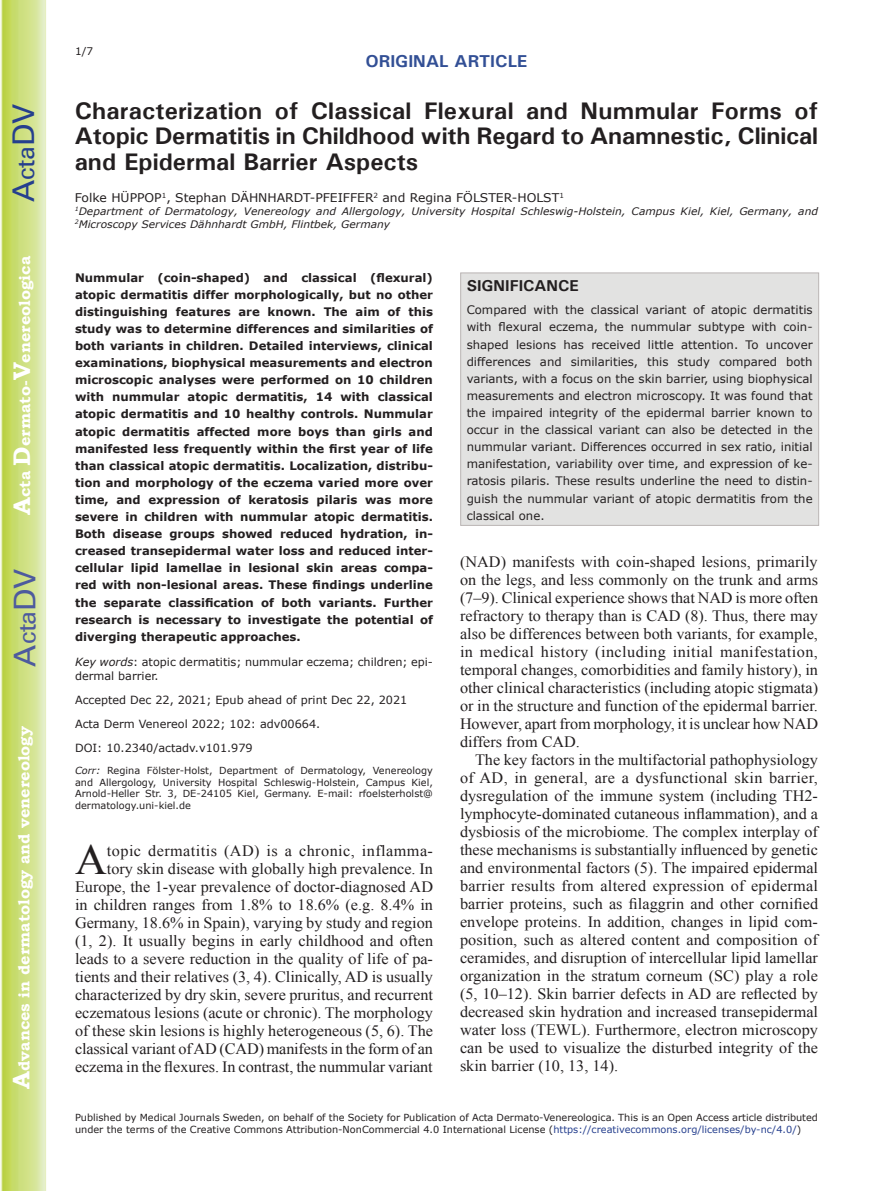
<style>
.page{position:relative;width:893px;height:1191px;background:#fff}
.page>*{position:absolute;margin:0;border:0;box-sizing:border-box;transform-origin:0 0}
.t1{font:42.9px "Times New Roman";color:#231f20}
.t2{font:30px "Univers";color:#4d5a9e}
.t3{font:30px "Univers";color:#253f8e}
.t4{font:700 24px/25.5px "Univers";color:#231f20;text-align:justify}
.t5{font:700 17.25px "Univers";color:#324f95}
.t6{font:15.75px/18px "Times New Roman";color:#231f20;text-align:justify}
.t7{font:700 15.75px "Bookman Old Style";color:#fff}
.t8{font:700 15.75px "Univers";color:#231f20}
.t9{font:12px "Verdana";color:#231f20}
.t10{font:700 11.7px/17.1px "Verdana";color:#231f20;text-align:justify}
.t11{font:11.7px/17.1px "Verdana";color:#231f20;text-align:justify}
.t12{font:11.25px/24px "Verdana";color:#231f20}
.t13{font:10.5px "Verdana";color:#231f20}
.t14{font:italic 10.35px/12.8px "Verdana";letter-spacing:.005em;color:#231f20}
.t15{font:9.75px/11.7px "Verdana";color:#231f20}
.s1{font-size:24px}
.s2{font-style:italic}
.s3{color:#253f8e}
</style>
<div class="page">
<svg style="left:1px;top:0;width:45px;height:1191px;background:#cfe084"></svg>
<div style="left:460px;top:272px;width:359px;height:254px;background:#e2e2e1;border:1px solid #bab5b4"></div>
<h2 class="t3" style="left:6px;top:202px;width:100px;rotate:-90deg">A<span class="s1">cta</span>DV</h2>
<p class="t7" style="left:15px;top:515px;width:260px;rotate:-90deg"><span class="s1">A</span>cta <span class="s1">D</span>ermato-<span class="s1">V</span>enereologica</p>
<h2 class="t2" style="left:7px;top:666px;width:100px;rotate:-90deg">A<span class="s1">cta</span>DV</h2>
<p class="t7" style="left:15px;top:1088px;width:364px;rotate:-90deg"><span class="s1">A</span>dvances in dermatology and venereology</p>
<p class="t13" style="left:75px;top:44px;width:20px">1/7</p>
<p class="t5" style="left:365px;top:50px;width:163px">ORIGINAL ARTICLE</p>
<h3 class="t4" style="left:75px;top:97px;width:745px">Characterization of Classical Flexural and Nummular Forms of Atopic Dermatitis in Childhood with Regard to Anamnestic, Clinical and Epidermal Barrier Aspects</h3>
<p class="t9" style="left:75px;top:190px;width:491px">Folke HÜPPOP<sup>1</sup>, Stephan DÄHNHARDT-PFEIFFER<sup>2</sup> and Regina FÖLSTER-HOLST<sup>1</sup></p>
<p class="t14" style="left:75px;top:205px;width:745px"><sup>1</sup>Department of Dermatology, Venereology and Allergology, University Hospital Schleswig-Holstein, Campus Kiel, Kiel, Germany, and<br><sup>2</sup>Microscopy Services Dähnhardt GmbH, Flintbek, Germany</p>
<p class="t10" style="left:75px;top:269px;width:359px">Nummular (coin-shaped) and classical (flexural) atopic dermatitis differ morphologically, but no other distinguishing features are known. The aim of this study was to determine differences and similarities of both variants in children. Detailed interviews, clinical examinations, biophysical measurements and electron microscopic analyses were performed on 10 children with nummular atopic dermatitis, 14 with classical atopic dermatitis and 10 healthy controls. Nummular atopic dermatitis affected more boys than girls and manifested less frequently within the first year of life than classical atopic dermatitis. Localization, distribu&shy;tion and morphology of the eczema varied more over time, and expression of keratosis pilaris was more severe in children with nummular atopic dermatitis.<br>Both disease groups showed reduced hydration, in&shy;creased transepidermal water loss and reduced inter&shy;cellular lipid lamellae in lesional skin areas compa&shy;red with non-lesional areas. These findings underline the separate classification of both variants. Further research is necessary to investigate the potential of diverging therapeutic approaches.</p>
<p class="t12" style="left:75px;top:655px;width:359px;line-height:13.5px"><span class="s2">Key words</span>: atopic dermatitis; nummular eczema; children; epi&shy;dermal barrier.</p>
<p class="t12" style="left:75px;top:688px;width:334px">Accepted Dec 22, 2021; Epub ahead of print Dec 22, 2021<br>Acta Derm Venereol 2022; 102: adv00664.<br>DOI: 10.2340/actadv.v101.979</p>
<p class="t15" style="left:75px;top:764px;width:359px;text-align:justify"><span class="s2">Corr:</span> Regina Fölster-Holst, Department of Dermatology, Venereology and Allergology, University Hospital Schleswig-Holstein, Campus Kiel, Arnold-Heller Str. 3, DE-24105 Kiel, Germany. E-mail: rfoelsterholst@ dermatology.uni-kiel.de</p>
<h1 class="t1" style="left:75px;top:830px;width:33px">A</h1>
<p class="t6" style="left:75px;top:841px;width:360px;text-align:right">topic dermatitis (AD) is a chronic, inflamma-<br>tory skin disease with globally high prevalence. In Europe, the 1-year prevalence of doctor-diagnosed AD in children ranges from 1.8% to 18.6% (e.g. 8.4% in Germany, 18.6% in Spain), varying by study and region (1, 2). It usually begins in early childhood and often leads to a severe reduction in the quality of life of pa&shy;tients and their relatives (3, 4). Clinically, AD is usually characterized by dry skin, severe pruritus, and recurrent eczematous lesions (acute or chronic). The morphology of these skin lesions is highly heterogeneous (5, 6). The classical variant of AD (CAD) manifests in the form of an eczema in the flexures. In contrast, the nummular variant</p>
<p class="t8" style="left:467px;top:276px;width:114px">SIGNIFICANCE</p>
<p class="t11" style="left:467px;top:302px;width:347px">Compared with the classical variant of atopic dermatitis with flexural eczema, the nummular subtype with coin&shy;shaped lesions has received little attention. To uncover differences and similarities, this study compared both variants, with a focus on the skin barrier, using biophysical measurements and electron microscopy. It was found that the impaired integrity of the epidermal barrier known to occur in the classical variant can also be detected in the nummular variant. Differences occurred in sex ratio, initial manifestation, variability over time, and expression of ke&shy;ratosis pilaris. These results underline the need to distin&shy;guish the nummular variant of atopic dermatitis from the classical one.</p>
<p class="t6" style="left:460px;top:552px;width:360px">(NAD) manifests with coin-shaped lesions, primarily on the legs, and less commonly on the trunk and arms (7–9). Clinical experience shows that NAD is more often refractory to therapy than is CAD (8). Thus, there may also be differences between both variants, for example, in medical history (including initial manifestation, temporal changes, comorbidities and family history), in other clinical characteristics (including atopic stigmata) or in the structure and function of the epidermal barrier.<br>However, apart from morphology, it is unclear how NAD differs from CAD.</p>
<p class="t6" style="left:460px;top:750px;width:360px;text-indent:15px">The key factors in the multifactorial pathophysiology of AD, in general, are a dysfunctional skin barrier, dysregulation of the immune system (including TH2- lymphocyte-dominated cutaneous inflammation), and a dysbiosis of the microbiome. The complex interplay of these mechanisms is substantially influenced by genetic and environmental factors (5). The impaired epidermal barrier results from altered expression of epidermal barrier proteins, such as filaggrin and other cornified envelope proteins. In addition, changes in lipid com&shy;position, such as altered content and composition of ceramides, and disruption of intercellular lipid lamellar organization in the stratum corneum (SC) play a role (5, 10–12). Skin barrier defects in AD are reflected by decreased skin hydration and increased transepidermal water loss (TEWL). Furthermore, electron microscopy can be used to visualize the disturbed integrity of the skin barrier (10, 13, 14).</p>
<p class="t15" style="left:75px;top:1111px;width:744px">Published by Medical Journals Sweden, on behalf of the Society for Publication of Acta Dermato-Venereologica. This is an Open Access article distributed under the terms of the Creative Commons Attribution-NonCommercial 4.0 International License (<span class="s3">https://creativecommons.org/licenses/by-nc/4.0/</span>)</p>
</div>
